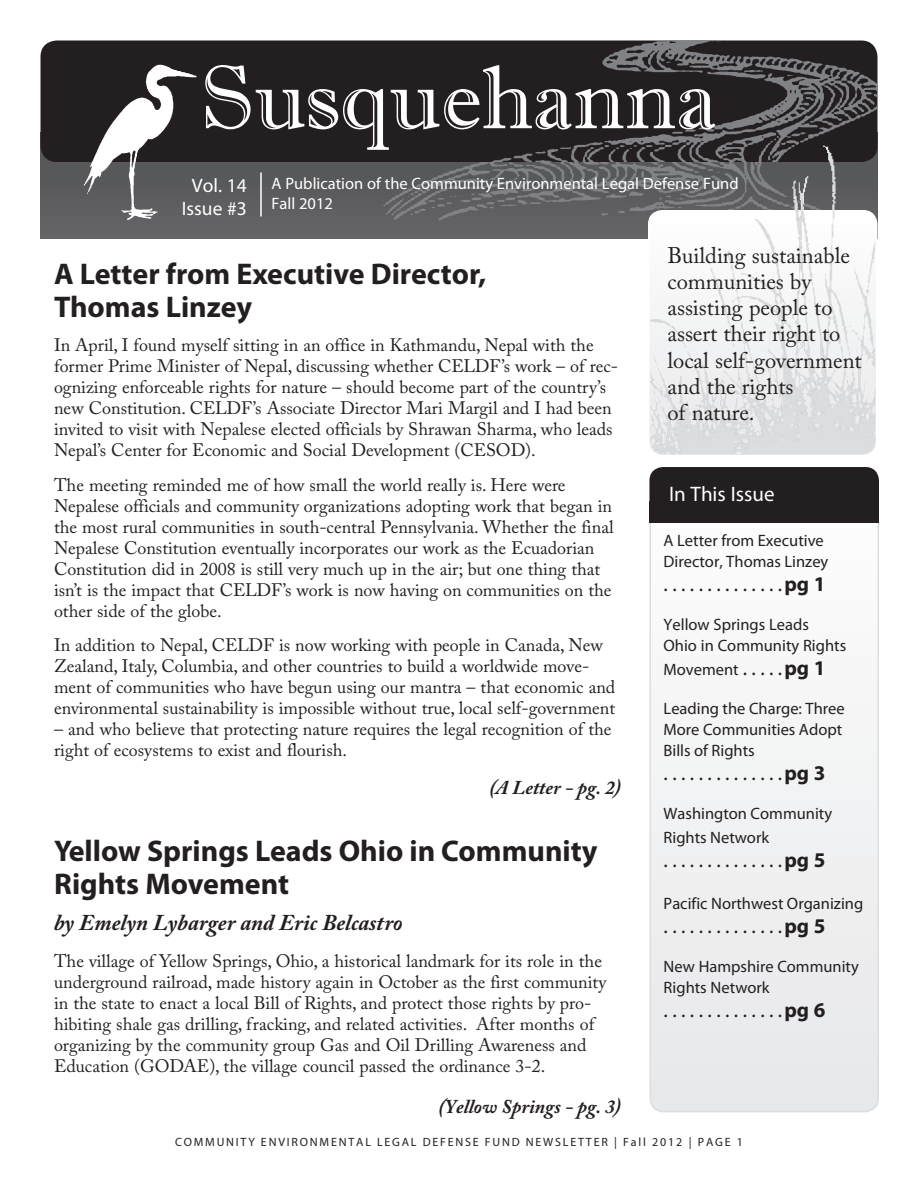
<style>
.page{position:relative;width:918px;height:1188px;background:#fff}
.page>*{position:absolute;margin:0;border:0;box-sizing:border-box;transform-origin:0 0}
.t1{font:90px "Imprint MT Shadow";color:#fff}
.t2{font:700 30px/33px "Myriad Pro";color:#231f20}
.t3{font:22.5px/26.2px "Adobe Caslon Pro";color:#231f20}
.t4{font:italic 700 22.5px "Adobe Caslon Pro";color:#231f20}
.t5{font:21px "Myriad Pro";color:#231f20}
.t6{font:21px "Myriad Pro";color:#fff}
.t7{font:700 21px "Myriad Pro";color:#231f20}
.t8{font:italic 700 19.5px "Adobe Caslon Pro";color:#231f20}
.t9{font:19.5px/23.4px "Myriad Pro";color:#fff;text-align:center}
.t10{font:18px/21px "Adobe Caslon Pro";color:#231f20}
.t11{font:16.5px/21px "Myriad Pro";color:#231f20}
.t12{font:16.5px/19.8px "Myriad Pro";color:#fff}
.t13{font:12px "Myriad Pro";letter-spacing:.15em;color:#231f20}
.s1{font-weight:700}
.s2{font-size:21px}
</style>
<div class="page">
<div style="left:40px;top:132px;width:838px;height:106px;background:#606063"></div>
<img style="left:383px;top:162px;width:486px;height:59px">
<div style="left:40px;top:40px;width:838px;height:122px;background:#231f20;border-radius:16px"></div>
<img style="left:378px;top:40px;width:500px;height:122px">
<hr style="left:260px;top:172px;width:2px;height:45px;background:#fff">
<svg style="left:650px;top:468px;width:228px;height:644px"></svg>
<div style="left:650px;top:467px;width:229px;height:645px;border:2px solid #dcdddf;border-radius:14px"></div>
<div style="left:650px;top:467px;width:229px;height:50px;background:#231f20;border-radius:14px"></div>
<div style="left:650px;top:501px;width:229px;height:22px;background:#231f20"></div>
<svg style="left:649px;top:211px;width:226px;height:242px"></svg>
<div style="left:648px;top:210px;width:230px;height:246px;border:2px solid #fff;border-radius:14px"></div>
<img style="left:755px;top:146px;width:78px;height:185px">
<img style="left:83px;top:64px;width:114px;height:156px">
<h1 class="t1" style="left:200px;top:45px;width:518px">Susquehanna</h1>
<p class="t9" style="left:182px;top:173px;width:66px">Vol. 14<br>Issue #3</p>
<p class="t12" style="left:272px;top:174px;width:469px">A Publication of the Community Environmental Legal Defense Fund<br>Fall 2012</p>
<h2 class="t2" style="left:54px;top:256px;width:434px">A Letter from Executive Director,<br>Thomas Linzey</h2>
<p class="t10" style="left:54px;top:334px;width:566px">In April, I found myself sitting in an office in Kathmandu, Nepal with the former Prime Minister of Nepal, discussing whether CELDF’s work – of rec&shy;ognizing enforceable rights for nature – should become part of the country’s new Constitution. CELDF’s Associate Director Mari Margil and I had been invited to visit with Nepalese elected officials by Shrawan Sharma, who leads Nepal’s Center for Economic and Social Development (CESOD).</p>
<p class="t10" style="left:54px;top:474px;width:561px">The meeting reminded me of how small the world really is. Here were Nepalese officials and community organizations adopting work that began in the most rural communities in south-central Pennsylvania. Whether the final Nepalese Constitution eventually incorporates our work as the Ecuadorian Constitution did in 2008 is still very much up in the air; but one thing that isn’t is the impact that CELDF’s work is now having on communities on the other side of the globe.</p>
<p class="t10" style="left:54px;top:634px;width:563px">In addition to Nepal, CELDF is now working with people in Canada, New Zealand, Italy, Columbia, and other countries to build a worldwide move&shy;ment of communities who have begun using our mantra – that economic and environmental sustainability is impossible without true, local self-government</p>
<p class="t10" style="left:54px;top:718px;width:559px">– and who believe that protecting nature requires the legal recognition of the right of ecosystems to exist and flourish.</p>
<p class="t8" style="left:490px;top:776px;width:133px">(A Letter - pg. 2)</p>
<h2 class="t2" style="left:54px;top:833px;width:545px">Yellow Springs Leads Ohio in Community<br>Rights Movement</h2>
<p class="t4" style="left:54px;top:909px;width:350px">by Emelyn Lybarger and Eric Belcastro</p>
<p class="t10" style="left:54px;top:950px;width:554px">The village of Yellow Springs, Ohio, a historical landmark for its role in the underground railroad, made history again in October as the first community in the state to enact a local Bill of Rights, and protect those rights by pro&shy;hibiting shale gas drilling, fracking, and related activities. After months of organizing by the community group Gas and Oil Drilling Awareness and Education (GODAE), the village council passed the ordinance 3-2.</p>
<p class="t8" style="left:439px;top:1095px;width:184px">(Yellow Springs - pg. 3)</p>
<p class="t3" style="left:668px;top:242px;width:196px">Building sustainable communities by assisting people to assert their right to local self-government and the rights<br>of nature.</p>
<p class="t6" style="left:669px;top:481px;width:107px">In This Issue</p>
<p class="t11" style="left:664px;top:529px;width:166px">A Letter from Executive<br>Director, Thomas Linzey</p>
<p class="t5" style="left:664px;top:571px;width:163px">. . . . . . . . . . . . . .<span class="s1">pg 1</span></p>
<p class="t11" style="left:664px;top:613px;width:184px">Yellow Springs Leads<br>Ohio in Community Rights</p>
<p class="t11" style="left:664px;top:658px;width:81px">Movement<span class="s2">.....</span></p>
<p class="t7" style="left:784px;top:654px;width:43px">pg 1</p>
<p class="t11" style="left:664px;top:697px;width:183px">Leading the Charge: Three<br>More Communities Adopt<br>Bills of Rights</p>
<p class="t5" style="left:664px;top:760px;width:163px">. . . . . . . . . . . . . .<span class="s1">pg 3</span></p>
<p class="t11" style="left:664px;top:801px;width:170px;line-height:24px">Washington Community<br>Rights Network</p>
<p class="t5" style="left:664px;top:847px;width:163px">. . . . . . . . . . . . . .<span class="s1">pg 5</span></p>
<p class="t11" style="left:664px;top:892px;width:201px">Pacific Northwest Organizing</p>
<p class="t5" style="left:664px;top:913px;width:163px">. . . . . . . . . . . . . .<span class="s1">pg 5</span></p>
<p class="t11" style="left:664px;top:955px;width:197px">New Hampshire Community<br>Rights Network</p>
<p class="t5" style="left:664px;top:997px;width:163px">. . . . . . . . . . . . . .<span class="s1">pg 6</span></p>
<p class="t13" style="left:175px;top:1135px;width:569px">COMMUNITY ENVIRONMENTAL LEGAL DEFENSE FUND NEWSLETTER | Fall 2012 | PAGE 1</p>
</div>
